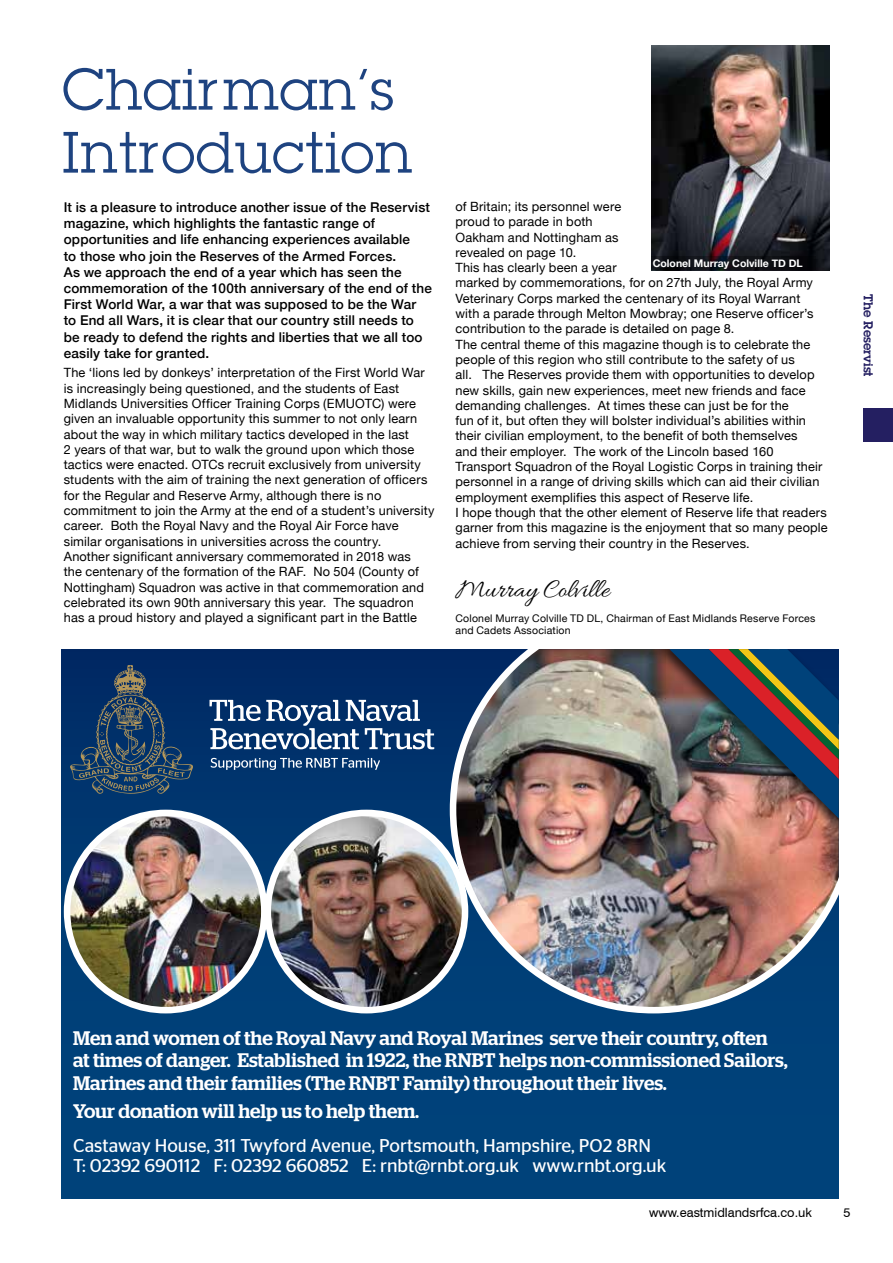
<style>
.page{position:relative;width:893px;height:1263px;background:#fff}
.page>*{position:absolute;margin:0;border:0;box-sizing:border-box;transform-origin:0 0}
.t1{font:57px/63px "Lubalin Graph";letter-spacing:.02em;color:#1e4380}
.t2{font:27px "Allura";color:#000}
.t3{font:500 19.65px/23px "Stag";color:#fff}
.t4{font:18.45px/20.7px "Stag Sans";color:#fff}
.t5{font:500 13.5px/16.2px "Helvetica Neue";letter-spacing:.01em;color:#000}
.t6{font:12.75px/15.3px "Helvetica Neue";letter-spacing:.015em;color:#000}
.t7{font:12.75px "Swiss 721 BT";color:#000}
.t8{font:600 12.75px "Lubalin Graph";color:#241f61}
.t9{font:10.5px/12.6px "Helvetica Neue";letter-spacing:.02em;color:#000}
.t10{font:700 10.5px "Helvetica Neue";color:#fff}
</style>
<div class="page">
<div style="left:863px;top:408px;width:30px;height:33px;background:#241f61"></div>
<img style="left:651px;top:45px;width:178px;height:225px">
<svg style="left:651px;top:257px;width:165px;height:13px;background:#0d0f14"></svg>
<svg style="left:61px;top:649px;width:778px;height:550px;background:#023f77"></svg>
<img style="left:450px;top:649px;width:389px;height:364px">
<svg style="left:70px;top:665px;width:124px;height:129px;background:#1e4066"></svg>
<svg style="left:209px;top:700px;width:225px;height:49px"></svg>
<svg style="left:211px;top:758px;width:169px;height:12px;background:#466b94"></svg>
<img style="left:268px;top:813px;width:197px;height:197px;border-radius:99px">
<div style="left:264px;top:810px;width:204px;height:203px;border:7px solid #fff;border-radius:50%"></div>
<img style="left:67px;top:813px;width:197px;height:197px;border-radius:99px">
<div style="left:64px;top:810px;width:204px;height:203px;border:7px solid #fff;border-radius:50%"></div>
<div style="left:648px;top:649px;width:191px;height:190px;background:#000;opacity:.75"></div>
<img style="left:669px;top:649px;width:170px;height:169px">
<h1 class="t1" style="left:62px;top:57px;width:352px">Chairman’s<br>Introduction</h1>
<p class="t5" style="left:64px;top:198px;width:370px">It is a pleasure to introduce another issue of the Reservist magazine, which highlights the fantastic range of opportunities and life enhancing experiences available<br>to those who join the Reserves of the Armed Forces.<br>As we approach the end of a year which has seen the commemoration of the 100th anniversary of the end of the First World War, a war that was supposed to be the War to End all Wars, it is clear that our country still needs to be ready to defend the rights and liberties that we all too easily take for granted.</p>
<p class="t6" style="left:64px;top:366px;width:372px">The ‘lions led by donkeys’ interpretation of the First World War is increasingly being questioned, and the students of East Midlands Universities Officer Training Corps (EMUOTC) were given an invaluable opportunity this summer to not only learn about the way in which military tactics developed in the last<br>2 years of that war, but to walk the ground upon which those tactics were enacted. OTCs recruit exclusively from university students with the aim of training the next generation of officers for the Regular and Reserve Army, although there is no commitment to join the Army at the end of a student’s university career. Both the Royal Navy and the Royal Air Force have similar organisations in universities across the country.<br>Another significant anniversary commemorated in 2018 was<br>the centenary of the formation of the RAF. No 504 (County of Nottingham) Squadron was active in that commemoration and celebrated its own 90th anniversary this year. The squadron has a proud history and played a significant part in the Battle</p>
<p class="t6" style="left:455px;top:199px;width:374px">of Britain; its personnel were<br>proud to parade in both<br>Oakham and Nottingham as<br>revealed on page 10.<br>This has clearly been a year<br>marked by commemorations, for on 27th July, the Royal Army Veterinary Corps marked the centenary of its Royal Warrant<br>with a parade through Melton Mowbray; one Reserve officer’s contribution to the parade is detailed on page 8.<br>The central theme of this magazine though is to celebrate the people of this region who still contribute to the safety of us<br>all. The Reserves provide them with opportunities to develop new skills, gain new experiences, meet new friends and face demanding challenges. At times these can just be for the<br>fun of it, but often they will bolster individual’s abilities within their civilian employment, to the benefit of both themselves<br>and their employer. The work of the Lincoln based 160<br>Transport Squadron of the Royal Logistic Corps in training their personnel in a range of driving skills which can aid their civilian employment exemplifies this aspect of Reserve life.<br>I hope though that the other element of Reserve life that readers garner from this magazine is the enjoyment that so many people achieve from serving their country in the Reserves.</p>
<h2 class="t2" style="left:455px;top:575px;width:156px">Murray Colville</h2>
<p class="t9" style="left:455px;top:612px;width:361px">Colonel Murray Colville TD DL, Chairman of East Midlands Reserve Forces and Cadets Association</p>
<p class="t10" style="left:653px;top:255px;width:152px">Colonel Murray Colville TD DL</p>
<p class="t8" style="left:877px;top:294px;width:84px;rotate:90deg">The Reservist</p>
<h3 class="t3" style="left:73px;top:1026px;width:716px">Men and women of the Royal Navy and Royal Marines serve their country, often at times of danger. Established in 1922, the RNBT helps non-commissioned Sailors,<br>Marines and their families (The RNBT Family) throughout their lives.</h3>
<h3 class="t3" style="left:73px;top:1099px;width:348px">Your donation will help us to help them.</h3>
<h3 class="t4" style="left:73px;top:1135px;width:595px">Castaway House, 311 Twyford Avenue, Portsmouth, Hampshire, PO2 8RN<br>T: 02392 690112 F: 02392 660852 E: rnbt@rnbt.org.uk www.rnbt.org.uk</h3>
<p class="t7" style="left:649px;top:1205px;width:164px">www.eastmidlandsrfca.co.uk</p>
<p class="t7" style="left:843px;top:1205px;width:8px">5</p>
</div>
